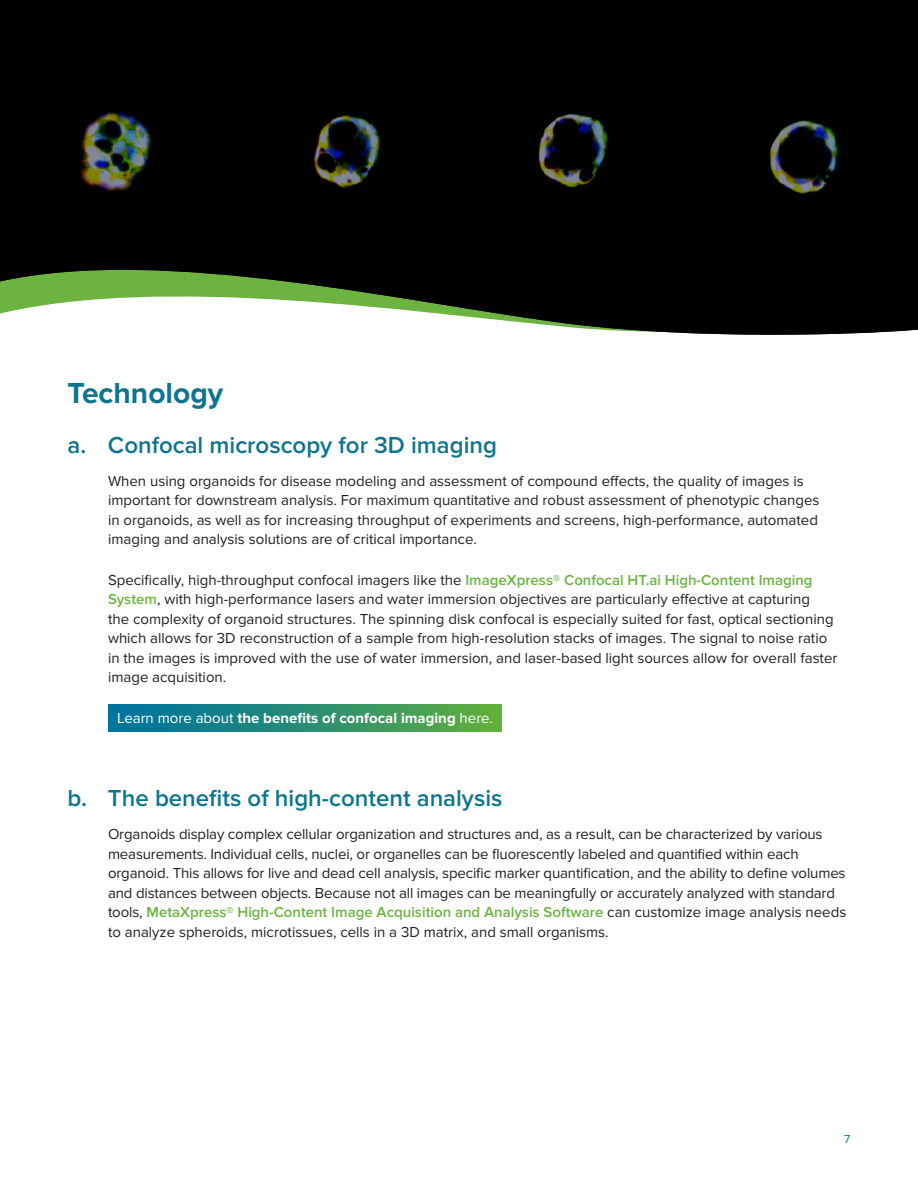
<style>
.page{position:relative;width:918px;height:1188px;background:#fff}
.page>*{position:absolute;margin:0;border:0;box-sizing:border-box;transform-origin:0 0}
.t1{font:700 30px "Proxima Nova";color:#0c758e}
.t2{font:600 24px "Proxima Nova";color:#0c758e}
.Sub-Title{font:15px/19.5px "Proxima Nova";color:#231f20}
.t3{font:700 15px "Proxima Nova";color:#fff}
.t4{font:12px "Proxima Nova";color:#0c758e}
.s1{font-weight:600;color:#6cb43f}
.s2{font-weight:400}
</style>
<div class="page">
<img style="left:0;top:0;width:918px;height:335px">
<div style="left:108px;top:705px;width:393px;height:27px;background:linear-gradient(to right,#006fa5,#5eae3e)"></div>
<p class="t1" style="left:68px;top:376px;width:157px">Technology</p>
<p class="t2" style="left:68px;top:431px;width:431px">a. Confocal microscopy for 3D imaging</p>
<p class="Sub-Title" style="left:108px;top:471px;width:713px">When using organoids for disease modeling and assessment of compound effects, the quality of images is important for downstream analysis. For maximum quantitative and robust assessment of phenotypic changes in organoids, as well as for increasing throughput of experiments and screens, high-performance, automated imaging and analysis solutions are of critical importance.</p>
<p class="Sub-Title" style="left:108px;top:570px;width:731px">Specifically, high-throughput confocal imagers like the <span class="s1">ImageXpress® Confocal HT.ai High-Content Imaging System</span>, with high-performance lasers and water immersion objectives are particularly effective at capturing<br>the complexity of organoid structures. The spinning disk confocal is especially suited for fast, optical sectioning which allows for 3D reconstruction of a sample from high-resolution stacks of images. The signal to noise ratio in the images is improved with the use of water immersion, and laser-based light sources allow for overall faster image acquisition.</p>
<p class="t3" style="left:117px;top:709px;width:378px"><span class="s2">Learn more about</span> the benefits of confocal imaging <span class="s2">here.</span></p>
<p class="t2" style="left:68px;top:784px;width:436px">b. The benefits of high-content analysis</p>
<p class="Sub-Title" style="left:108px;top:825px;width:740px">Organoids display complex cellular organization and structures and, as a result, can be characterized by various measurements. Individual cells, nuclei, or organelles can be fluorescently labeled and quantified within each organoid. This allows for live and dead cell analysis, specific marker quantification, and the ability to define volumes and distances between objects. Because not all images can be meaningfully or accurately analyzed with standard tools, <span class="s1">MetaXpress® High-Content Image Acquisition and Analysis Software</span> can customize image analysis needs to analyze spheroids, microtissues, cells in a 3D matrix, and small organisms.</p>
<p class="t4" style="left:844px;top:1133px;width:8px">7</p>
</div>
